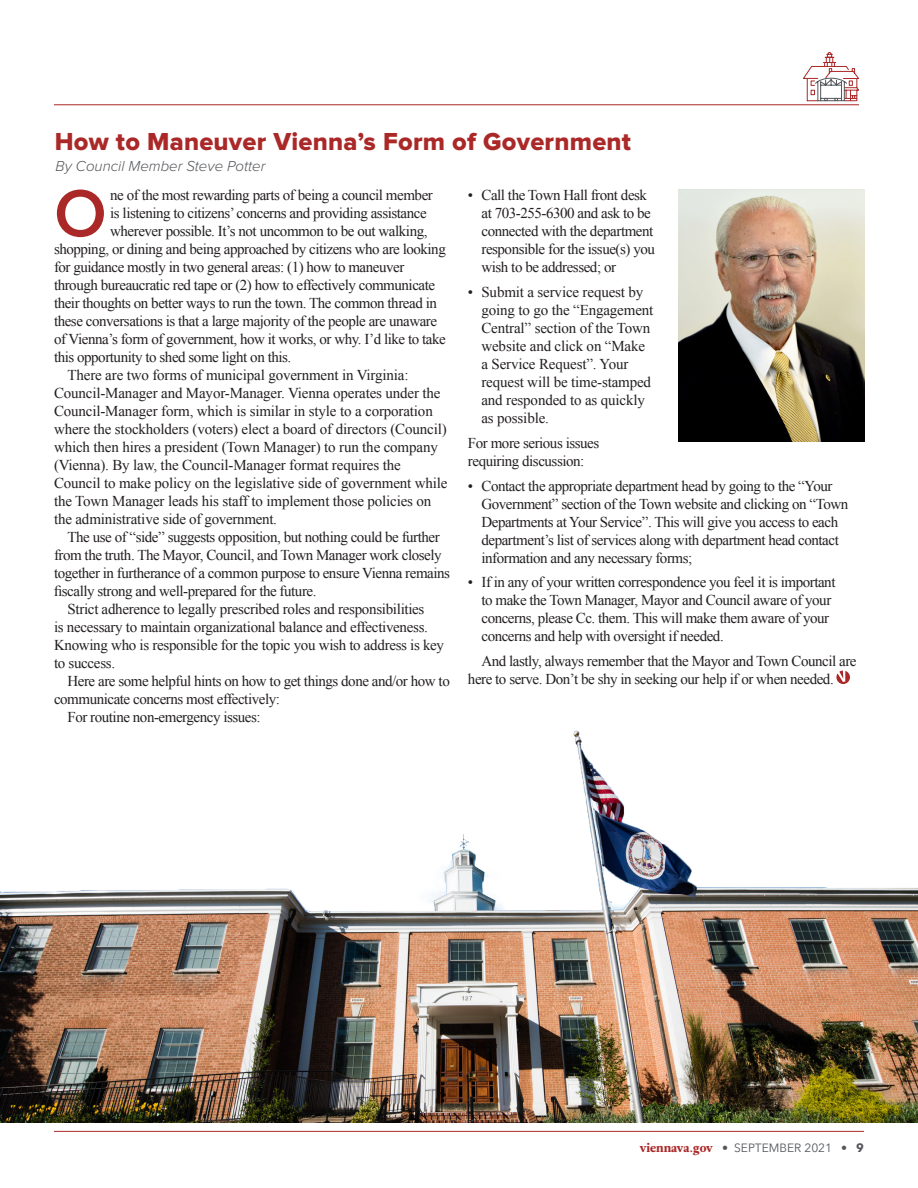
<style>
.page{position:relative;width:918px;height:1188px;background:#fff}
.page>*{position:absolute;margin:0;border:0;box-sizing:border-box;transform-origin:0 0}
.Body_Text{font:600 69px "Proxima Nova";color:#aa2928}
.heading{font:25.5px "Proxima Nova Extrabld";letter-spacing:.01em;color:#aa2928}
.Body_Text-2{font:15px/18px "Times New Roman";letter-spacing:-.03em;color:#231f20}
.Body_Text-3{font:15px/18px "Times New Roman";letter-spacing:-.01em;color:#231f20}
.t1{font:italic 300 15px "Proxima Nova";color:#54565a}
.t2{font:12px "Avenir Next";color:#54565a}
.s1{font-family:"Leitura News Roman 4";color:#aa2928}
.s2{font-weight:700}
</style>
<div class="page">
<svg style="left:803px;top:52px;width:56px;height:50px"></svg>
<img style="left:0;top:730px;width:918px;height:393px">
<svg style="left:836px;top:671px;width:14px;height:13px"></svg>
<img style="left:678px;top:190px;width:186px;height:252px">
<hr style="left:54px;top:104px;width:805px;height:1px;background:#aa2928">
<hr style="left:54px;top:1131px;width:810px;height:1px;background:#aa2928">
<p class="heading" style="left:55px;top:130px;width:578px">How to Maneuver Vienna’s Form of Government</p>
<p class="t1" style="left:56px;top:159px;width:211px">By Council Member Steve Potter</p>
<p class="Body_Text" style="left:54px;top:182px;width:54px">O</p>
<p class="Body_Text-2" style="left:110px;top:186px;width:324px">ne of the most rewarding parts of being a council member</p>
<p class="Body_Text-2" style="left:481px;top:186px;width:175px;text-indent:-14px">• Call the Town Hall front desk at 703-255-6300 and ask to be connected with the department responsible for the issue(s) you wish to be addressed; or</p>
<p class="Body_Text-3" style="left:481px;top:283px;width:173px;text-indent:-14px">• Submit a service request by going to go the “Engagement<br>Central” section of the Town website and click on “Make a Service Request”. Your request will be time-stamped and responded to as quickly as possible.</p>
<p class="Body_Text-2" style="left:468px;top:434px;width:133px">For more serious issues requiring discussion:</p>
<p class="Body_Text-2" style="left:481px;top:476px;width:368px;text-indent:-14px">• Contact the appropriate department head by going to the “Your Government” section of the Town website and clicking on “Town Departments at Your Service”. This will give you access to each department’s list of services along with department head contact information and any necessary forms;</p>
<p class="Body_Text-2" style="left:481px;top:573px;width:356px;text-indent:-14px">• If in any of your written correspondence you feel it is important to make the Town Manager, Mayor and Council aware of your concerns, please Cc. them. This will make them aware of your concerns and help with oversight if needed.</p>
<p class="Body_Text-2" style="left:468px;top:652px;width:390px;text-indent:14px">And lastly, always remember that the Mayor and Town Council are here to serve. Don’t be shy in seeking our help if or when needed.</p>
<p class="Body_Text-2" style="left:110px;top:204px;width:318px">is listening to citizens’ concerns and providing assistance</p>
<p class="Body_Text-2" style="left:110px;top:222px;width:319px">wherever possible. It’s not uncommon to be out walking,</p>
<p class="Body_Text-2" style="left:54px;top:240px;width:393px">shopping, or dining and being approached by citizens who are looking</p>
<p class="Body_Text-2" style="left:54px;top:258px;width:352px">for guidance mostly in two general areas: (1) how to maneuver</p>
<p class="Body_Text-2" style="left:54px;top:276px;width:383px">through bureaucratic red tape or (2) how to effectively communicate</p>
<p class="Body_Text-2" style="left:54px;top:294px;width:384px">their thoughts on better ways to run the town. The common thread in</p>
<p class="Body_Text-2" style="left:54px;top:312px;width:385px">these conversations is that a large majority of the people are unaware</p>
<p class="Body_Text-2" style="left:54px;top:330px;width:393px">of Vienna’s form of government, how it works, or why. I’d like to take</p>
<p class="Body_Text-2" style="left:54px;top:348px;width:239px">this opportunity to shed some light on this.</p>
<p class="Body_Text-3" style="left:54px;top:366px;width:395px;text-indent:14px">There are two forms of municipal government in Virginia:<br>Council-Manager and Mayor-Manager. Vienna operates under the Council-Manager form, which is similar in style to a corporation where the stockholders (voters) elect a board of directors (Council) which then hires a president (Town Manager) to run the company (Vienna). By law, the Council-Manager format requires the Council to make policy on the legislative side of government while the Town Manager leads his staff to implement those policies on the administrative side of government.</p>
<p class="Body_Text-2" style="left:54px;top:528px;width:398px;text-indent:14px">The use of “side” suggests opposition, but nothing could be further from the truth. The Mayor, Council, and Town Manager work closely together in furtherance of a common purpose to ensure Vienna remains fiscally strong and well-prepared for the future.</p>
<p class="Body_Text-2" style="left:54px;top:600px;width:392px;text-indent:14px">Strict adherence to legally prescribed roles and responsibilities<br>is necessary to maintain organizational balance and effectiveness.<br>Knowing who is responsible for the topic you wish to address is key to success.</p>
<p class="Body_Text-2" style="left:54px;top:672px;width:397px;text-indent:14px">Here are some helpful hints on how to get things done and/or how to communicate concerns most effectively:</p>
<p class="Body_Text-2" style="left:68px;top:708px;width:195px">For routine non-emergency issues:</p>
<p class="t2" style="left:640px;top:1138px;width:226px"><span class="s1">viennava.gov</span> • SEPTEMBER 2021 • <span class="s2">9</span></p>
</div>
